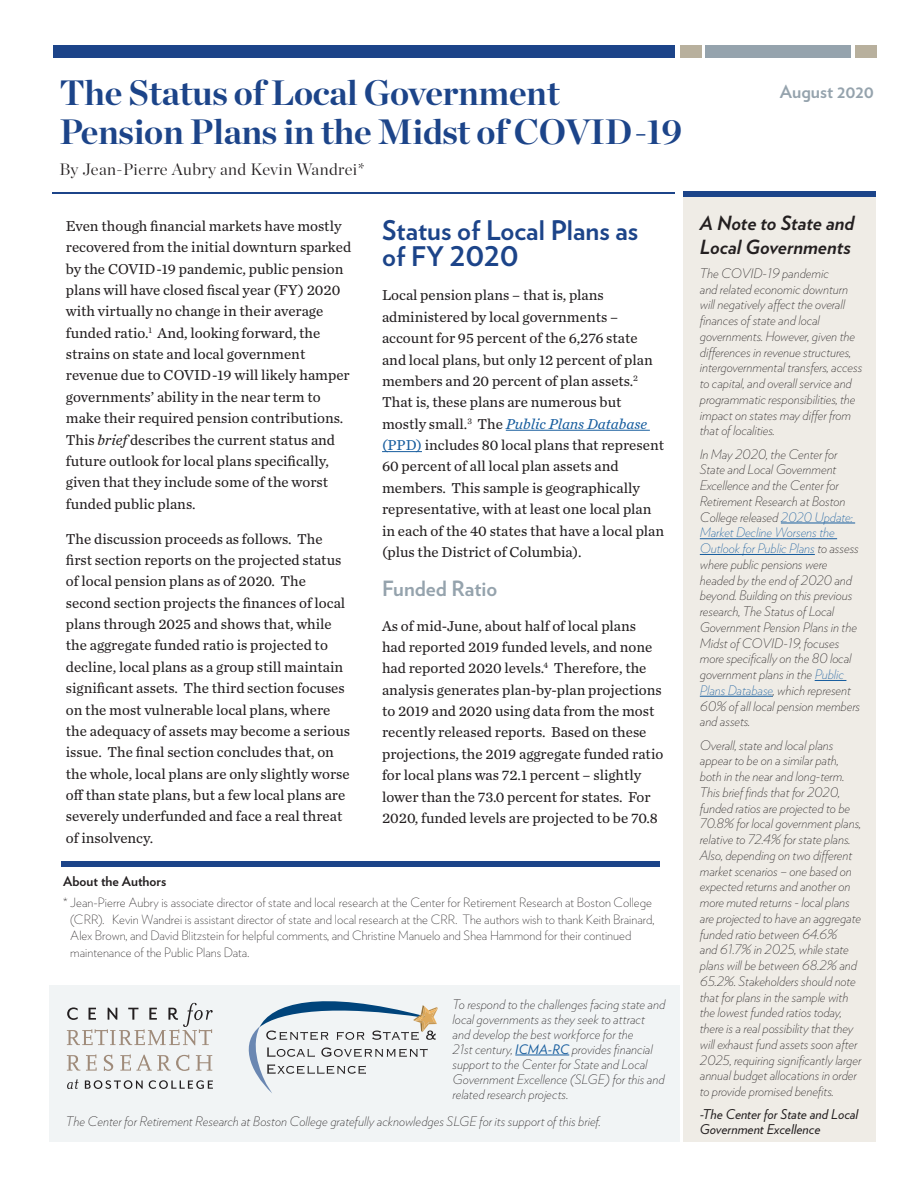
<style>
.page{position:relative;width:918px;height:1188px;background:#fff}
.page>*{position:absolute;margin:0;border:0;box-sizing:border-box;transform-origin:0 0}
.t1{font:700 35.25px/39px "Chronicle Display";letter-spacing:-.01em;color:#1c4489}
.t2{font:700 27px/25.2px "Verlag";color:#1c4489}
.t3{font:700 21px "Verlag";color:#95a3ad}
.t4{font:italic 700 19.5px/24px "Verlag";color:#231f20}
.t5{font:700 18px "Verlag";color:#95a3ad}
.t6{font:300 16.5px "Chronicle Display";letter-spacing:.025em;color:#231f20}
.t7{font:15px/21.3px "Chronicle Text G2";color:#231f20}
.t8{font:italic 13.5px/15px "Verlag";color:#231f20}
.t9{font:700 13.5px "Verlag";color:#231f20}
.t10{font:italic 200 13.2px/15.8px "Verlag";color:#231f20}
.t11{font:200 12.75px/16.5px "Verlag";color:#231f20}
.t12{font:12px "Chronicle Display Semi";letter-spacing:.01em;color:#6c6d70}
.s1{font-style:italic}
.s2{font-style:italic;color:#175d9e}
.s3{color:#175d9e}
.s4{font-weight:400;color:#175d9e}
</style>
<div class="page">
<div style="left:706px;top:45px;width:145px;height:13px;background:#95a3ad"></div>
<div style="left:680px;top:45px;width:21px;height:13px;background:#b8b09d"></div>
<div style="left:855px;top:45px;width:22px;height:13px;background:#b8b09d"></div>
<div style="left:53px;top:45px;width:621px;height:13px;background:#1c4489"></div>
<div style="left:50px;top:985px;width:630px;height:157px;background:#f1f4f5"></div>
<hr style="left:506px;top:430px;width:144px;height:1px;background:#175d9e">
<hr style="left:382px;top:451px;width:40px;height:1px;background:#175d9e">
<hr style="left:52px;top:192px;width:622px;height:2px;background:#1c4489">
<svg style="left:249px;top:1001px;width:189px;height:92px"></svg>
<div style="left:683px;top:192px;width:193px;height:950px;background:#efece6"></div>
<div style="left:683px;top:192px;width:193px;height:5px;background:#1c4489"></div>
<hr style="left:515px;top:1055px;width:54px;height:1px;background:#175d9e">
<hr style="left:781px;top:523px;width:74px;height:1px;background:#175d9e">
<hr style="left:700px;top:538px;width:137px;height:1px;background:#175d9e">
<hr style="left:700px;top:554px;width:115px;height:1px;background:#175d9e">
<hr style="left:815px;top:680px;width:31px;height:1px;background:#175d9e">
<hr style="left:700px;top:696px;width:73px;height:1px;background:#175d9e">
<svg style="left:67px;top:1079px;width:146px;height:10px"></svg>
<svg style="left:67px;top:1055px;width:13px;height:16px"></svg>
<svg style="left:86px;top:1054px;width:11px;height:17px"></svg>
<svg style="left:104px;top:1055px;width:9px;height:16px"></svg>
<svg style="left:120px;top:1054px;width:69px;height:17px"></svg>
<svg style="left:196px;top:1055px;width:16px;height:16px"></svg>
<svg style="left:67px;top:1003px;width:146px;height:42px"></svg>
<div style="left:61px;top:861px;width:599px;height:6px;background:#1c4489"></div>
<h1 class="t1" style="left:59px;top:71px;width:624px">The Status of Local Government<br>Pension Plans in the Midst of COVID-19</h1>
<p class="t6" style="left:59px;top:157px;width:307px">By Jean-Pierre Aubry and Kevin Wandrei*</p>
<p class="t7" style="left:66px;top:214px;width:287px">Even though financial markets have mostly recovered from the initial downturn sparked by the COVID-19 pandemic, public pension plans will have closed fiscal year (FY) 2020 with virtually no change in their average funded ratio.<sup>1</sup> And, looking forward, the strains on state and local government revenue due to COVID-19 will likely hamper governments’ ability in the near term to make their required pension contributions.<br>This <span class="s1">brief</span> describes the current status and future outlook for local plans specifically, given that they include some of the worst funded public plans.</p>
<p class="t7" style="left:66px;top:527px;width:286px">The discussion proceeds as follows. The first section reports on the projected status of local pension plans as of 2020. The second section projects the finances of local plans through 2025 and shows that, while the aggregate funded ratio is projected to decline, local plans as a group still maintain significant assets. The third section focuses on the most vulnerable local plans, where the adequacy of assets may become a serious issue. The final section concludes that, on the whole, local plans are only slightly worse off than state plans, but a few local plans are severely underfunded and face a real threat of insolvency.</p>
<h2 class="t2" style="left:382px;top:217px;width:258px">Status of Local Plans as of FY 2020</h2>
<p class="t7" style="left:382px;top:284px;width:284px">Local pension plans – that is, plans administered by local governments – account for 95 percent of the 6,276 state and local plans, but only 12 percent of plan members and 20 percent of plan assets.<sup>2<br></sup>That is, these plans are numerous but mostly small.<sup>3</sup> The <span class="s2">Public Plans Database </span><span class="s3">(PPD)</span> includes 80 local plans that represent 60 percent of all local plan assets and members. This sample is geographically representative, with at least one local plan in each of the 40 states that have a local plan (plus the District of Columbia).</p>
<h3 class="t3" style="left:382px;top:572px;width:117px">Funded Ratio</h3>
<p class="t7" style="left:382px;top:614px;width:283px">As of mid-June, about half of local plans had reported 2019 funded levels, and none had reported 2020 levels.<sup>4</sup> Therefore, the analysis generates plan-by-plan projections to 2019 and 2020 using data from the most recently released reports. Based on these projections, the 2019 aggregate funded ratio for local plans was 72.1 percent – slightly lower than the 73.0 percent for states. For 2020, funded levels are projected to be 70.8</p>
<p class="t9" style="left:63px;top:870px;width:105px">About the Authors</p>
<p class="t11" style="left:70px;top:894px;width:586px;text-indent:-7px">* Jean-Pierre Aubry is associate director of state and local research at the Center for Retirement Research at Boston College (CRR). Kevin Wandrei is assistant director of state and local research at the CRR. The authors wish to thank Keith Brainard, Alex Brown, and David Blitzstein for helpful comments, and Christine Manuelo and Shea Hammond for their continued maintenance of the Public Plans Data.</p>
<p class="t10" style="left:453px;top:995px;width:214px;line-height:15px">To respond to the challenges facing state and local governments as they seek to attract and develop the best workforce for the<br>21st century, <span class="s4">ICMA-RC</span> provides financial support to the Center for State and Local Government Excellence (SLGE) for this and related research projects.</p>
<p class="t10" style="left:66px;top:1112px;width:536px">The Center for Retirement Research at Boston College gratefully acknowledges SLGE for its support of this brief.</p>
<p class="t12" style="left:54px;top:1118px;width:389px">The Status of Local Government Pension Plans in the Midst of COVID-19</p>
<p class="t5" style="left:780px;top:77px;width:96px">August 2020</p>
<h3 class="t4" style="left:700px;top:210px;width:156px">A Note to State and<br>Local Governments</h3>
<p class="t10" style="left:700px;top:264px;width:164px">The COVID-19 pandemic<br>and related economic downturn will negatively affect the overall finances of state and local governments. However, given the differences in revenue structures, intergovernmental transfers, access to capital, and overall service and programmatic responsibilities, the impact on states may differ from that of localities.</p>
<p class="t10" style="left:700px;top:445px;width:162px">In May 2020, the Center for<br>State and Local Government<br>Excellence and the Center for<br>Retirement Research at Boston<br>College released <span class="s3">2020 Update:<br>Market Decline Worsens the<br>Outlook for Public Plans</span> to assess where public pensions were headed by the end of 2020 and beyond. Building on this previous research, The Status of Local<br>Government Pension Plans in the<br>Midst of COVID-19, focuses more specifically on the 80 local government plans in the <span class="s3">Public<br>Plans Database</span>, which represent<br>60% of all local pension members and assets.</p>
<p class="t10" style="left:700px;top:736px;width:163px">Overall, state and local plans appear to be on a similar path, both in the near and long-term.<br>This brief finds that for 2020, funded ratios are projected to be<br>70.8% for local government plans, relative to 72.4% for state plans.<br>Also, depending on two different market scenarios – one based on expected returns and another on more muted returns - local plans are projected to have an aggregate funded ratio between 64.6%<br>and 61.7% in 2025, while state plans will be between 68.2% and<br>65.2%. Stakeholders should note that for plans in the sample with the lowest funded ratios today, there is a real possibility that they will exhaust fund assets soon after<br>2025, requiring significantly larger annual budget allocations in order to provide promised benefits.</p>
<p class="t8" style="left:700px;top:1105px;width:160px">-The Center for State and Local<br>Government Excellence</p>
</div>
